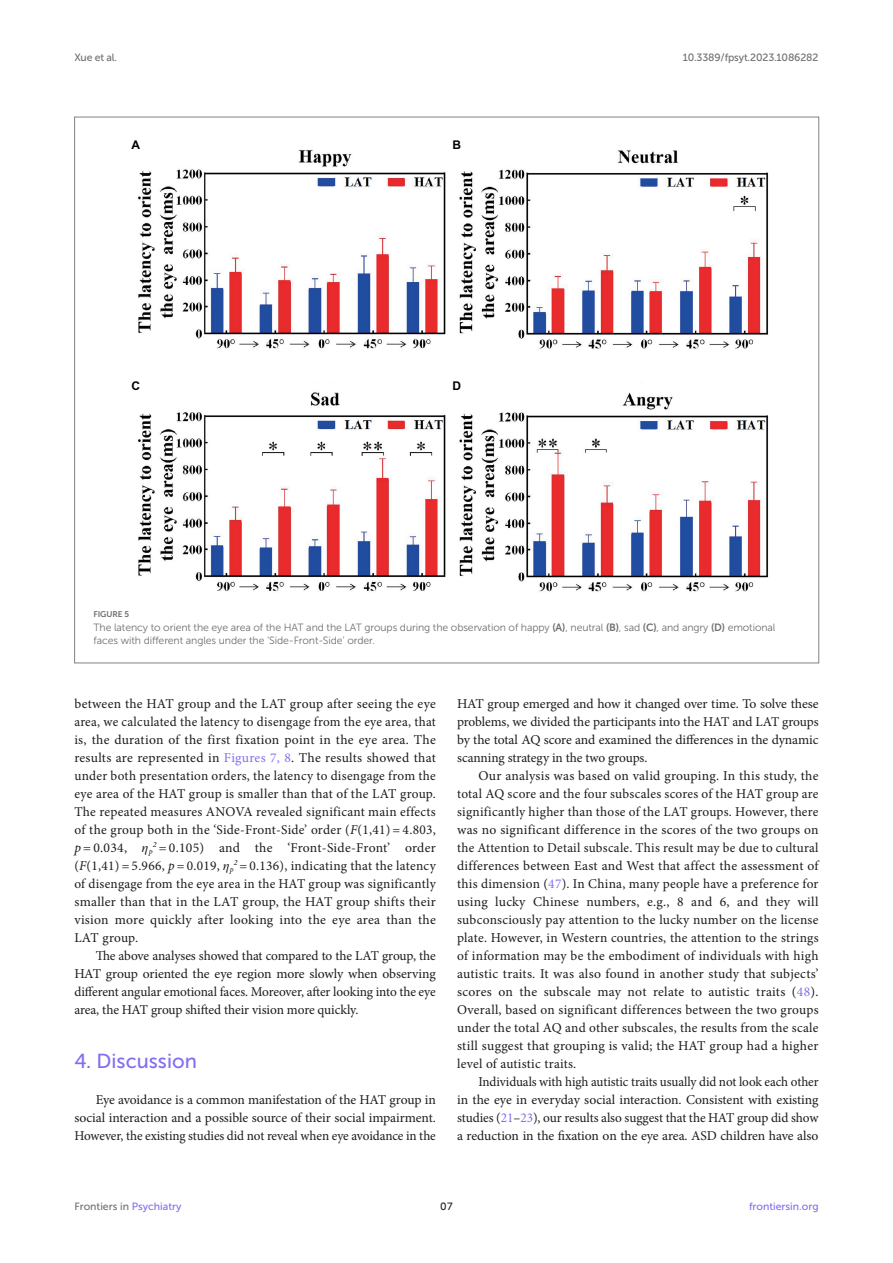
<style>
.page{position:relative;width:893px;height:1263px;background:#fff}
.page>*{position:absolute;margin:0;border:0;box-sizing:border-box;transform-origin:0 0}
.HEAD_1{font:20.25px "Museo Sans 500";color:#856df0}
.TEXT{font:13.5px/18px "Minion Pro";letter-spacing:-.005em;color:#1b1c1b;text-align:justify}
.TEXT_FLUSH{font:13.5px/18px "Minion Pro";letter-spacing:-.005em;color:#1b1c1b;text-align:justify}
.t1{font:700 12px "Arial";color:#010001}
.FIG_LEG{font:10.5px/13.5px "Museo Sans 300";letter-spacing:-.01em;color:#706f70}
.t2{font:10.5px "Museo Sans 500";letter-spacing:-.015em;color:#706f70}
.t3{font:10.5px "Museo Sans 500";color:#856df0}
.t4{font:10.5px "Museo Sans 500";color:#1b1c1b}
.FIG_HD{font:8.25px "Museo Sans 700";letter-spacing:-.01em;color:#706f70}
.s1{font-family:"Museo Sans 700"}
.s2{color:#856df0}
.s3{font-style:italic}
.s4{font-family:"STIX General";font-style:italic}
</style>
<div class="page">
<img style="left:138px;top:150px;width:631px;height:442px">
<p class="t2" style="left:74px;top:51px;width:44px">Xue et al.</p>
<p class="t2" style="left:683px;top:51px;width:137px">10.3389/fpsyt.2023.1086282</p>
<p class="t1" style="left:131px;top:136px;width:10px">A</p>
<p class="t1" style="left:453px;top:136px;width:10px">B</p>
<p class="t1" style="left:131px;top:377px;width:10px">C</p>
<p class="t1" style="left:453px;top:377px;width:10px">D</p>
<p class="FIG_HD" style="left:94px;top:610px;width:37px">FIGURE 5</p>
<p class="FIG_LEG" style="left:94px;top:620px;width:683px">The latency to orient the eye area of the HAT and the LAT groups during the observation of happy <span class="s1">(A)</span>, neutral <span class="s1">(B)</span>, sad <span class="s1">(C)</span>, and angry <span class="s1">(D)</span> emotional faces with different angles under the ‘Side-Front-Side’ order.</p>
<p class="TEXT_FLUSH" style="left:74px;top:695px;width:363px">between the HAT group and the LAT group after seeing the eye area, we calculated the latency to disengage from the eye area, that is, the duration of the first fixation point in the eye area. The results are represented in <span class="s2">Figures 7, 8</span>. The results showed that under both presentation orders, the latency to disengage from the eye area of the HAT group is smaller than that of the LAT group.<br>The repeated measures ANOVA revealed significant main effects of the group both in the ‘Side-Front-Side’ order (<span class="s3">F</span>(1,41) = 4.803, <span class="s3">p</span> = 0.034, <span class="s4">η</span><sub>p</sub><sup>2</sup> = 0.105) and the ‘Front-Side-Front’ order (<span class="s3">F</span>(1,41) = 5.966, <span class="s3">p</span> = 0.019, <span class="s4">η</span><sub>p</sub><sup>2</sup> = 0.136), indicating that the latency of disengage from the eye area in the HAT group was significantly smaller than that in the LAT group, the HAT group shifts their vision more quickly after looking into the eye area than the LAT group.</p>
<p class="TEXT" style="left:74px;top:947px;width:363px;text-indent:21px">The above analyses showed that compared to the LAT group, the HAT group oriented the eye region more slowly when observing different angular emotional faces. Moreover, after looking into the eye area, the HAT group shifted their vision more quickly.</p>
<p class="HEAD_1" style="left:74px;top:1050px;width:124px">4. Discussion</p>
<p class="TEXT_FLUSH" style="left:74px;top:1091px;width:363px;text-indent:21px">Eye avoidance is a common manifestation of the HAT group in social interaction and a possible source of their social impairment.<br>However, the existing studies did not reveal when eye avoidance in the</p>
<p class="TEXT_FLUSH" style="left:457px;top:695px;width:363px">HAT group emerged and how it changed over time. To solve these problems, we divided the participants into the HAT and LAT groups by the total AQ score and examined the differences in the dynamic scanning strategy in the two groups.</p>
<p class="TEXT" style="left:457px;top:767px;width:363px;text-indent:21px">Our analysis was based on valid grouping. In this study, the total AQ score and the four subscales scores of the HAT group are significantly higher than those of the LAT groups. However, there was no significant difference in the scores of the two groups on the Attention to Detail subscale. This result may be due to cultural differences between East and West that affect the assessment of this dimension (<span class="s2">47</span>). In China, many people have a preference for using lucky Chinese numbers, e.g., 8 and 6, and they will subconsciously pay attention to the lucky number on the license plate. However, in Western countries, the attention to the strings of information may be the embodiment of individuals with high autistic traits. It was also found in another study that subjects’ scores on the subscale may not relate to autistic traits (<span class="s2">48</span>).<br>Overall, based on significant differences between the two groups under the total AQ and other subscales, the results from the scale still suggest that grouping is valid; the HAT group had a higher level of autistic traits.</p>
<p class="TEXT" style="left:457px;top:1073px;width:363px;text-indent:21px">Individuals with high autistic traits usually did not look each other in the eye in everyday social interaction. Consistent with existing studies (<span class="s2">21</span>–<span class="s2">23</span>), our results also suggest that the HAT group did show a reduction in the fixation on the eye area. ASD children have also</p>
<p class="t2" style="left:74px;top:1200px;width:109px">Frontiers in <span class="s2">Psychiatry</span></p>
<p class="t4" style="left:440px;top:1200px;width:14px">07</p>
<p class="t3" style="left:749px;top:1200px;width:71px">frontiersin.org</p>
</div>
